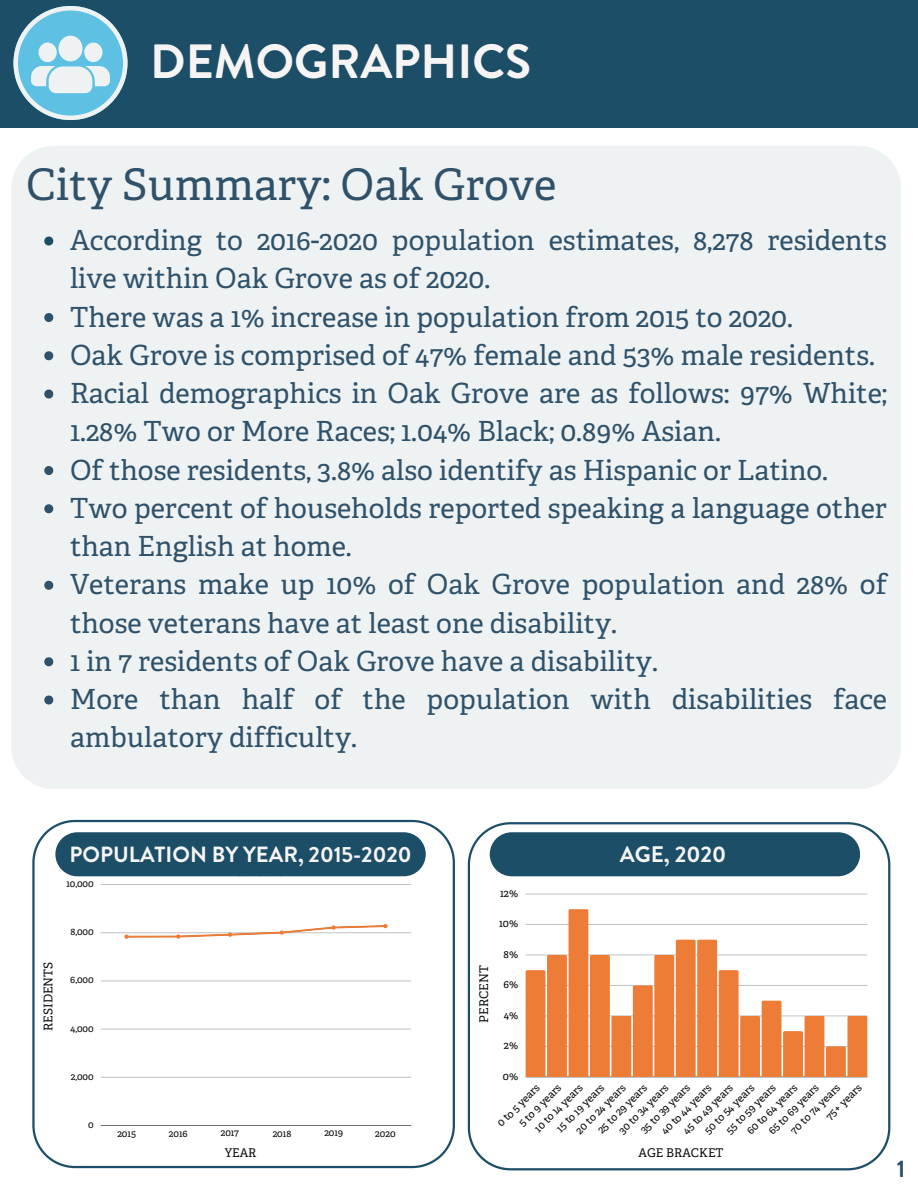
<style>
.page{position:relative;width:918px;height:1188px;background:#fff}
.page>*{position:absolute;margin:0;border:0;box-sizing:border-box;transform-origin:0 0}
.t1{font:700 48px "Brandon Grotesque";color:#f6f5f4}
.t2{font:43.5px "Adelle";color:#2f526a}
.t3{font:27.75px/38.2px "Adelle";color:#2f526a}
.t4{font:700 24px "Brandon Grotesque";color:#2f526a}
.t5{font:700 22.5px "Brandon Grotesque";color:#f6f5f4}
.t6{font:700 22.05px "Brandon Grotesque";color:#f6f5f4}
.t7{font:12px "Adelle";color:#080704}
.t8{font:10.65px "Adelle";color:#080704}
.t9{font:9.75px "Adelle";color:#080704}
</style>
<div class="page">
<div style="left:0;top:0;width:918px;height:127px;background:#1d4e68"></div>
<svg style="left:32px;top:820px;width:423px;height:348px"></svg>
<hr style="left:101px;top:1077px;width:310px;height:1px;background:#000">
<hr style="left:101px;top:1029px;width:310px;height:1px;background:#000">
<hr style="left:101px;top:981px;width:310px;height:1px;background:#000">
<hr style="left:101px;top:933px;width:310px;height:1px;background:#000">
<hr style="left:101px;top:884px;width:310px;height:1px;background:#000">
<hr style="left:101px;top:1125px;width:310px;height:1px;background:#000">
<hr style="left:127px;top:936px;width:51px;height:2px;background:#ed7c36">
<svg style="left:124px;top:935px;width:5px;height:4px"></svg>
<svg style="left:176px;top:924px;width:212px;height:15px"></svg>
<div style="left:55px;top:832px;width:371px;height:44px;background:#1d4e68"></div>
<svg style="left:13px;top:6px;width:114px;height:114px"></svg>
<div style="left:11px;top:146px;width:890px;height:643px;background:#eff2f2"></div>
<svg style="left:468px;top:822px;width:422px;height:348px"></svg>
<div style="left:490px;top:832px;width:370px;height:44px;background:#1d4e68"></div>
<svg style="left:44px;top:237px;width:9px;height:9px"></svg>
<svg style="left:44px;top:313px;width:9px;height:9px"></svg>
<svg style="left:44px;top:351px;width:9px;height:9px"></svg>
<svg style="left:44px;top:390px;width:9px;height:9px"></svg>
<svg style="left:44px;top:466px;width:9px;height:9px"></svg>
<svg style="left:44px;top:504px;width:9px;height:9px"></svg>
<svg style="left:44px;top:581px;width:9px;height:9px"></svg>
<svg style="left:44px;top:657px;width:9px;height:9px"></svg>
<svg style="left:44px;top:696px;width:9px;height:9px"></svg>
<hr style="left:526px;top:894px;width:341px;height:1px;background:#000">
<hr style="left:526px;top:1077px;width:341px;height:1px;background:#000">
<svg style="left:526px;top:909px;width:341px;height:168px"></svg>
<h1 class="t1" style="left:150px;top:28px;width:383px">DEMOGRAPHICS</h1>
<h2 class="t2" style="left:26px;top:158px;width:532px">City Summary: Oak Grove</h2>
<p class="t3" style="left:70px;top:221px;width:818px">According to 2016-2020 population estimates, 8,278 residents live within Oak Grove as of 2020.<br>There was a 1% increase in population from 2015 to 2020.<br>Oak Grove is comprised of 47% female and 53% male residents.<br>Racial demographics in Oak Grove are as follows: 97% White; 1.28% Two or More Races; 1.04% Black; 0.89% Asian.<br>Of those residents, 3.8% also identify as Hispanic or Latino.<br>Two percent of households reported speaking a language other than English at home.<br>Veterans make up 10% of Oak Grove population and 28% of those veterans have at least one disability.<br>1 in 7 residents of Oak Grove have a disability.<br>More than half of the population with disabilities face ambulatory difficulty.</p>
<p class="t6" style="left:70px;top:838px;width:344px">POPULATION BY YEAR, 2015-2020</p>
<p class="t9" style="left:66px;top:878px;width:29px">10,000</p>
<p class="t7" style="left:41px;top:1031px;width:71px;rotate:-90deg">RESIDENTS</p>
<p class="t9" style="left:70px;top:926px;width:25px">8,000</p>
<p class="t9" style="left:70px;top:974px;width:25px">6,000</p>
<p class="t9" style="left:70px;top:1022px;width:25px">4,000</p>
<p class="t9" style="left:71px;top:1070px;width:24px">2,000</p>
<p class="t9" style="left:88px;top:1119px;width:7px">0</p>
<p class="t9" style="left:117px;top:1127px;width:20px">2015</p>
<p class="t9" style="left:169px;top:1127px;width:20px">2016</p>
<p class="t9" style="left:221px;top:1127px;width:20px">2017</p>
<p class="t9" style="left:273px;top:1127px;width:20px">2018</p>
<p class="t9" style="left:324px;top:1127px;width:20px">2019</p>
<p class="t9" style="left:375px;top:1127px;width:22px">2020</p>
<p class="t7" style="left:225px;top:1146px;width:33px">YEAR</p>
<p class="t8" style="left:500px;top:887px;width:20px">12%</p>
<p class="t5" style="left:620px;top:839px;width:108px">AGE, 2020</p>
<p class="t7" style="left:477px;top:1023px;width:59px;rotate:-90deg">PERCENT</p>
<p class="t8" style="left:499px;top:917px;width:21px">10%</p>
<p class="t8" style="left:504px;top:948px;width:16px">8%</p>
<p class="t8" style="left:503px;top:978px;width:16px">6%</p>
<p class="t8" style="left:504px;top:1009px;width:16px">4%</p>
<p class="t8" style="left:504px;top:1039px;width:16px">2%</p>
<p class="t8" style="left:503px;top:1070px;width:17px">0%</p>
<p class="t8" style="left:680px;top:1128px;width:67px;rotate:-45deg">45 to 49 years</p>
<p class="t8" style="left:744px;top:1128px;width:68px;rotate:-45deg">60 to 64 years</p>
<p class="t8" style="left:532px;top:1126px;width:65px;rotate:-45deg">10 to 14 years</p>
<p class="t8" style="left:494px;top:1120px;width:57px;rotate:-45deg">0 to 5 years</p>
<p class="t8" style="left:723px;top:1127px;width:67px;rotate:-45deg">55 to 59 years</p>
<p class="t8" style="left:573px;top:1127px;width:67px;rotate:-45deg">20 to 24 years</p>
<p class="t8" style="left:553px;top:1125px;width:64px;rotate:-45deg">15 to 19 years</p>
<p class="t8" style="left:616px;top:1127px;width:67px;rotate:-45deg">30 to 34 years</p>
<p class="t8" style="left:658px;top:1128px;width:68px;rotate:-45deg">40 to 44 years</p>
<p class="t8" style="left:766px;top:1128px;width:67px;rotate:-45deg">65 to 69 years</p>
<p class="t8" style="left:516px;top:1120px;width:57px;rotate:-45deg">5 to 9 years</p>
<p class="t8" style="left:595px;top:1127px;width:66px;rotate:-45deg">25 to 29 years</p>
<p class="t8" style="left:638px;top:1127px;width:67px;rotate:-45deg">35 to 39 years</p>
<p class="t8" style="left:701px;top:1128px;width:67px;rotate:-45deg">50 to 54 years</p>
<p class="t8" style="left:823px;top:1113px;width:47px;rotate:-45deg">75+ years</p>
<p class="t8" style="left:788px;top:1127px;width:67px;rotate:-45deg">70 to 74 years</p>
<p class="t7" style="left:638px;top:1146px;width:87px">AGE BRACKET</p>
<p class="t4" style="left:897px;top:1151px;width:10px">1</p>
</div>
